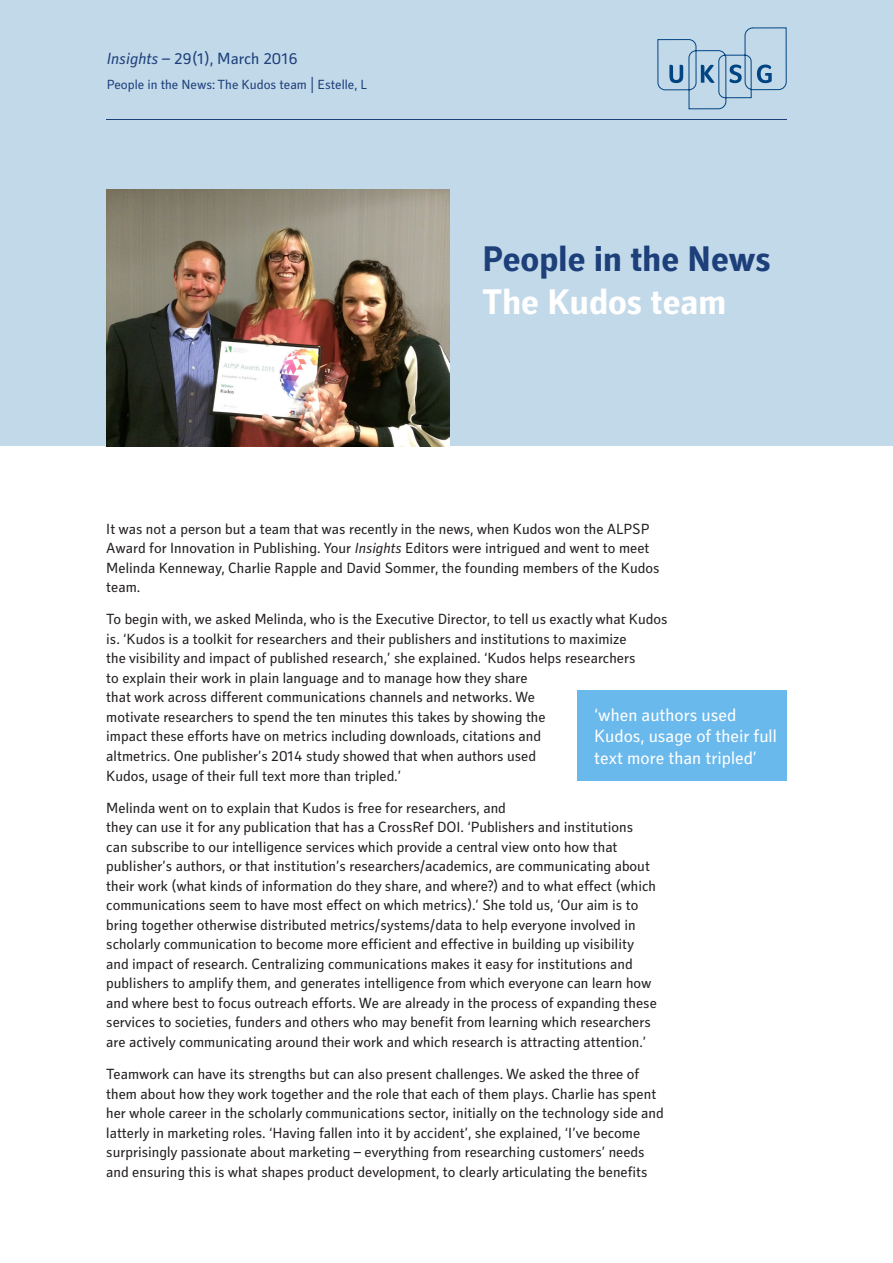
<style>
.page{position:relative;width:893px;height:1263px;background:#fff}
.page>*{position:absolute;margin:0;border:0;box-sizing:border-box;transform-origin:0 0}
.Smaller_Main_Headlin{font:700 36px "Secca Std";color:#1d3f7a}
.Smaller_main_headlin{font:700 36px "Secca Std";color:#fff}
.Stand_out_quote{font:18px/21.6px "Secca Std";color:#fff}
.Title_-_Series_-_Dat{font:16.5px "Secca Std";color:#1d3f7a}
.Body{font:15px/19.5px "Secca Std";color:#231f20}
.Title_-_Aiuthor{font:13.5px "Secca Std";color:#1d3f7a}
.s1{font-style:italic}
</style>
<div class="page">
<div style="left:0;top:0;width:893px;height:468px;background:#c2d9e9"></div>
<hr style="left:106px;top:119px;width:681px;height:1px;background:#1d3f7a">
<svg style="left:657px;top:27px;width:130px;height:82px"></svg>
<div style="left:577px;top:691px;width:209px;height:90px;background:#6ab9ec"></div>
<div style="left:0;top:446px;width:893px;height:29px;background:#fff"></div>
<img style="left:107px;top:189px;width:342px;height:257px">
<p class="Title_-_Series_-_Dat" style="left:107px;top:49px;width:193px"><span class="s1">Insights</span> – 29(1), March 2016</p>
<p class="Title_-_Aiuthor" style="left:107px;top:77px;width:262px">People in the News: The Kudos team | Estelle, L</p>
<p class="Smaller_Main_Headlin" style="left:482px;top:238px;width:290px">People in the News</p>
<p class="Smaller_main_headlin" style="left:482px;top:281px;width:245px">The Kudos team</p>
<p class="Body" style="left:106px;top:519px;width:555px">It was not a person but a team that was recently in the news, when Kudos won the ALPSP Award for Innovation in Publishing. Your <span class="s1">Insights</span> Editors were intrigued and went to meet Melinda Kenneway, Charlie Rapple and David Sommer, the founding members of the Kudos team.</p>
<p class="Body" style="left:106px;top:610px;width:563px">To begin with, we asked Melinda, who is the Executive Director, to tell us exactly what Kudos is. ‘Kudos is a toolkit for researchers and their publishers and institutions to maximize<br>the visibility and impact of published research,’ she explained. ‘Kudos helps researchers<br>to explain their work in plain language and to manage how they share<br>that work across different communications channels and networks. We<br>motivate researchers to spend the ten minutes this takes by showing the<br>impact these efforts have on metrics including downloads, citations and<br>altmetrics. One publisher’s 2014 study showed that when authors used<br>Kudos, usage of their full text more than tripled.’</p>
<p class="Body" style="left:106px;top:798px;width:552px">Melinda went on to explain that Kudos is free for researchers, and<br>they can use it for any publication that has a CrossRef DOI. ‘Publishers and institutions can subscribe to our intelligence services which provide a central view onto how that publisher’s authors, or that institution’s researchers/academics, are communicating about their work (what kinds of information do they share, and where?) and to what effect (which communications seem to have most effect on which metrics).’ She told us, ‘Our aim is to bring together otherwise distributed metrics/systems/data to help everyone involved in scholarly communication to become more efficient and effective in building up visibility and impact of research. Centralizing communications makes it easy for institutions and publishers to amplify them, and generates intelligence from which everyone can learn how and where best to focus outreach efforts. We are already in the process of expanding these services to societies, funders and others who may benefit from learning which researchers are actively communicating around their work and which research is attracting attention.’</p>
<p class="Body" style="left:106px;top:1065px;width:559px">Teamwork can have its strengths but can also present challenges. We asked the three of them about how they work together and the role that each of them plays. Charlie has spent her whole career in the scholarly communications sector, initially on the technology side and latterly in marketing roles. ‘Having fallen into it by accident’, she explained, ‘I’ve become surprisingly passionate about marketing – everything from researching customers’ needs and ensuring this is what shapes product development, to clearly articulating the benefits</p>
<p class="Stand_out_quote" style="left:594px;top:704px;width:184px">‘when authors used<br>Kudos, usage of their full text more than tripled’</p>
</div>
